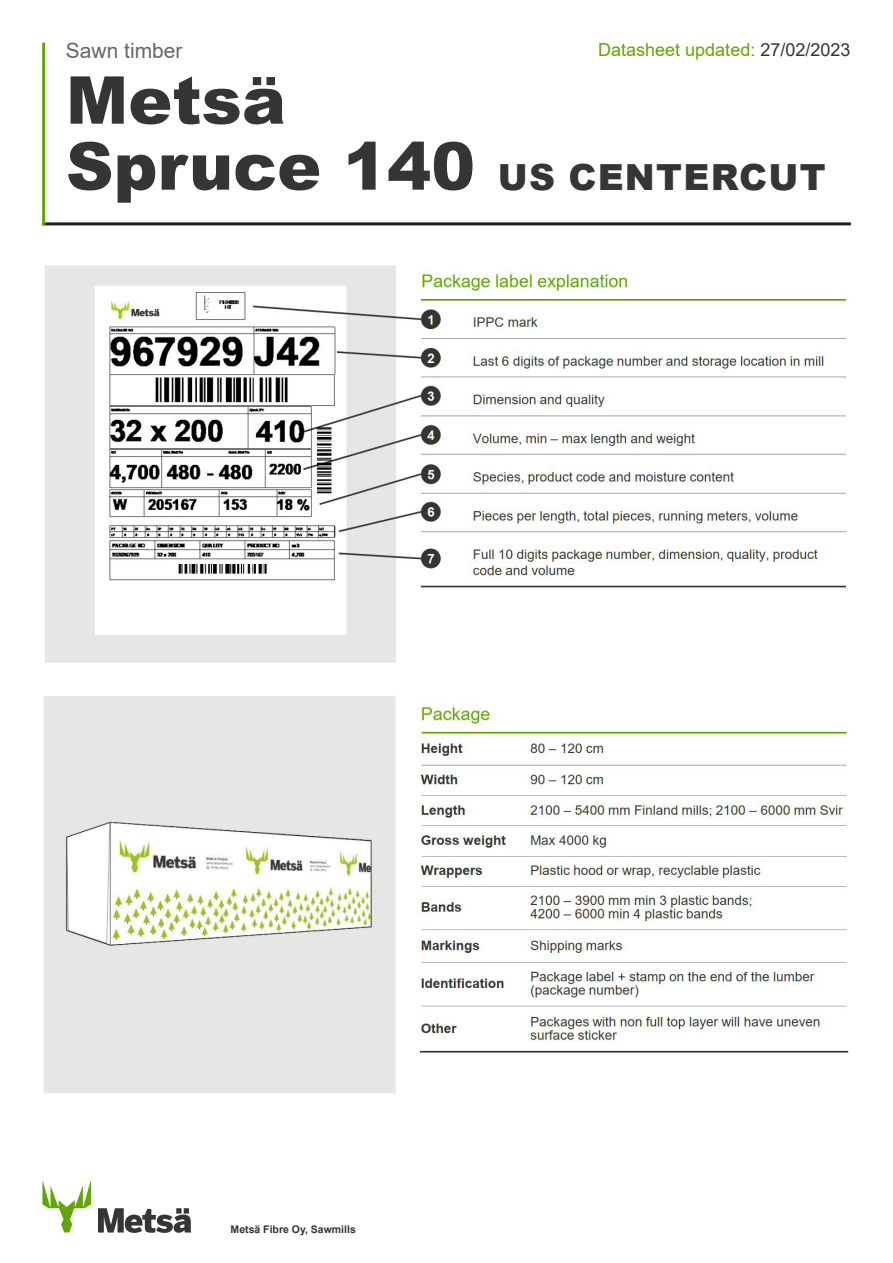
<style>
.page{position:relative;width:893px;height:1263px;background:#fff}
.page>*{position:absolute;margin:0;border:0;box-sizing:border-box;transform-origin:0 0}
.DatasheetHeader{font:900 66px "Arial";color:#363534}
.DatasheetHeader-2{font:900 36px "Arial";letter-spacing:.035em;color:#363534}
.ProductType{font:21px "Arial";color:#686768}
.Date{font:18px "Arial";color:#62a700}
.CompanyAddress{font:700 10.5px "Arial";color:#363534}
.s1{font-size:66px}
.s2{color:#363534}
</style>
<div class="page">
<img style="left:45px;top:265px;width:802px;height:398px">
<img style="left:43px;top:696px;width:806px;height:397px">
<hr style="left:42px;top:222px;width:809px;height:3px;background:#231f20">
<hr style="left:42px;top:43px;width:3px;height:182px;background:#62a700">
<svg style="left:98px;top:1208px;width:93px;height:25px"></svg>
<svg style="left:42px;top:1181px;width:49px;height:51px"></svg>
<p class="ProductType" style="left:66px;top:36px;width:118px">Sawn timber</p>
<p class="DatasheetHeader" style="left:66px;top:52px;width:221px">Metsä</p>
<p class="DatasheetHeader-2" style="left:66px;top:151px;width:761px"><span class="s1">Spruce 140</span> US CENTERCUT</p>
<p class="Date" style="left:598px;top:37px;width:254px">Datasheet updated: <span class="s2">27/02/2023</span></p>
<p class="CompanyAddress" style="left:231px;top:1222px;width:127px">Metsä Fibre Oy, Sawmills</p>
</div>
